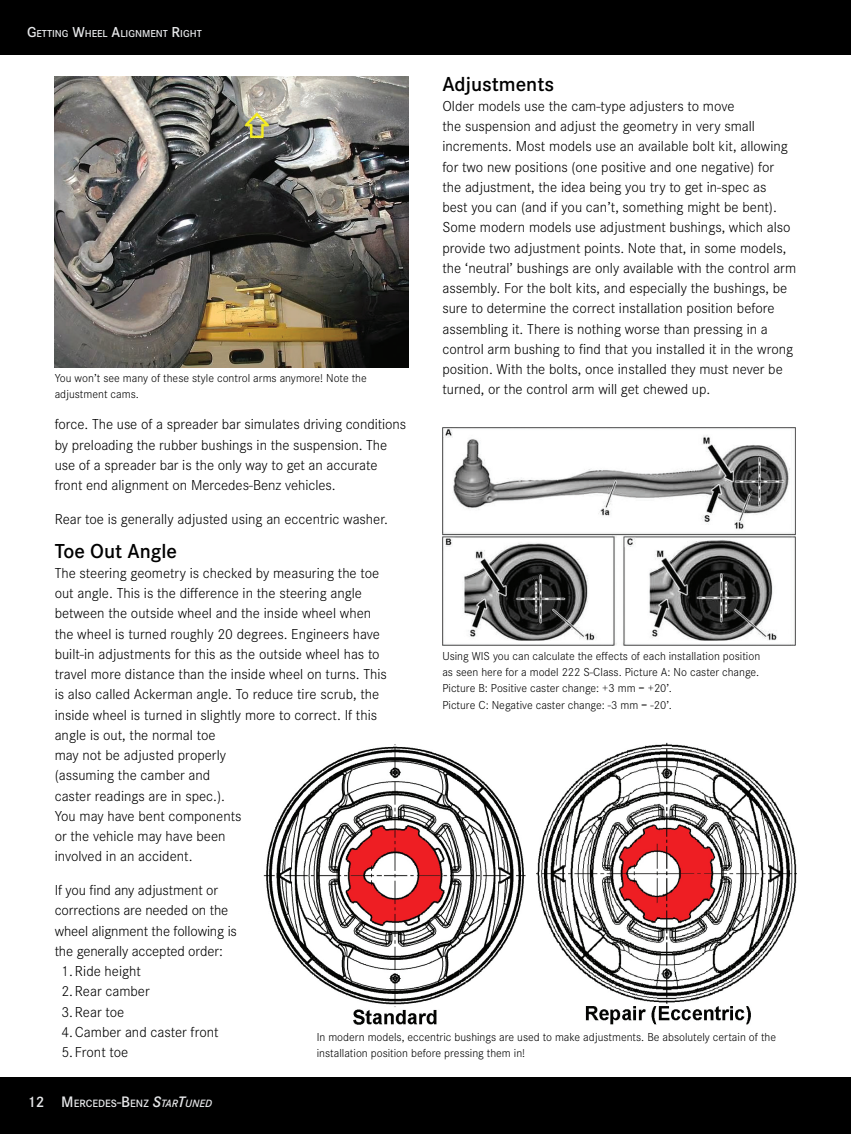
<style>
.page{position:relative;width:851px;height:1134px;background:#fff}
.page>*{position:absolute;margin:0;border:0;box-sizing:border-box;transform-origin:0 0}
.Chapter_Title{font:600 21px "Corporate S";color:#000}
.Copy{font:300 15px/20.2px "Corporate S";color:#000}
.Copy_-_Bullet{font:300 15px "Corporate S";color:#000}
.t1{font:300 12px/16.2px "Corporate S";color:#000}
.t2{font:600 10.95px "Corporate S";color:#e6e7e9}
.t3{font:600 10.5px "Corporate S";color:#e6e7e9}
.s1{font-size:15px}
.s2{font-size:15.75px}
.s3{font-style:italic;font-size:15.75px}
.s4{font-style:italic}
</style>
<div class="page">
<div style="left:0;top:1077px;width:850px;height:57px;background:#000"></div>
<div style="left:0;top:0;width:850px;height:55px;background:#000"></div>
<img style="left:264px;top:744px;width:262px;height:281px">
<img style="left:537px;top:742px;width:259px;height:283px">
<img style="left:55px;top:77px;width:353px;height:290px">
<img style="left:442px;top:427px;width:353px;height:218px">
<p class="t3" style="left:27px;top:27px;width:176px"><span class="s1">G</span>ETTI NG <span class="s1">W</span>HEEL <span class="s1">A</span>LIGNMENT <span class="s1">R</span>IGHT</p>
<p class="t1" style="left:55px;top:369px;width:313px">You won’t see many of these style control arms anymore! Note the adjustment cams.</p>
<h2 class="Chapter_Title" style="left:442px;top:70px;width:113px">Adjustments</h2>
<p class="Copy" style="left:442px;top:95px;width:355px">Older models use the cam-type adjusters to move<br>the suspension and adjust the geometry in very small increments. Most models use an available bolt kit, allowing for two new positions (one positive and one negative) for the adjustment, the idea being you try to get in-spec as<br>best you can (and if you can’t, something might be bent).<br>Some modern models use adjustment bushings, which also provide two adjustment points. Note that, in some models, the ‘neutral’ bushings are only available with the control arm assembly. For the bolt kits, and especially the bushings, be sure to determine the correct installation position before assembling it. There is nothing worse than pressing in a control arm bushing to find that you installed it in the wrong position. With the bolts, once installed they must never be turned, or the control arm will get chewed up.</p>
<p class="Copy" style="left:55px;top:414px;width:353px">force. The use of a spreader bar simulates driving conditions by preloading the rubber bushings in the suspension. The use of a spreader bar is the only way to get an accurate front end alignment on Mercedes-Benz vehicles.</p>
<p class="Copy" style="left:55px;top:508px;width:335px">Rear toe is generally adjusted using an eccentric washer.</p>
<h2 class="Chapter_Title" style="left:55px;top:536px;width:124px">Toe Out Angle</h2>
<p class="Copy" style="left:55px;top:562px;width:334px">The steering geometry is checked by measuring the toe out angle. This is the difference in the steering angle between the outside wheel and the inside wheel when the wheel is turned roughly 20 degrees. Engineers have built-in adjustments for this as the outside wheel has to travel more distance than the inside wheel on turns. This is also called Ackerman angle. To reduce tire scrub, the inside wheel is turned in slightly more to correct. If this angle is out, the normal toe<br>may not be adjusted properly<br>(assuming the camber and<br>caster readings are in spec.).<br>You may have bent components<br>or the vehicle may have been<br>involved in an accident.</p>
<p class="Copy" style="left:55px;top:879px;width:184px">If you find any adjustment or corrections are needed on the wheel alignment the following is the generally accepted order:</p>
<p class="Copy_-_Bullet" style="left:61px;top:961px;width:81px">1.Ride height</p>
<p class="Copy_-_Bullet" style="left:61px;top:982px;width:90px">2.Rear camber</p>
<p class="Copy_-_Bullet" style="left:61px;top:1002px;width:64px">3.Rear toe</p>
<p class="Copy_-_Bullet" style="left:61px;top:1022px;width:159px">4.Camber and caster front</p>
<p class="Copy_-_Bullet" style="left:61px;top:1042px;width:68px">5. Front toe</p>
<p class="t1" style="left:442px;top:648px;width:319px">Using WIS you can calculate the effects of each installation position as seen here for a model 222 S-Class. Picture A: No caster change.<br>Picture B: Positive caster change: +3 mm = +20’.<br>Picture C: Negative caster change: -3 mm = -20’.</p>
<p class="t1" style="left:317px;top:1029px;width:461px">In modern models, eccentric bushings are used to make adjustments. Be absolutely certain of the installation position before pressing them in!</p>
<p class="t2" style="left:27px;top:1096px;width:186px"><span class="s2">12 M</span>ERCEDES<span class="s2">-B</span>ENZ <span class="s3">S</span><span class="s4">TAR</span><span class="s3">T</span><span class="s4">UNED</span></p>
</div>
